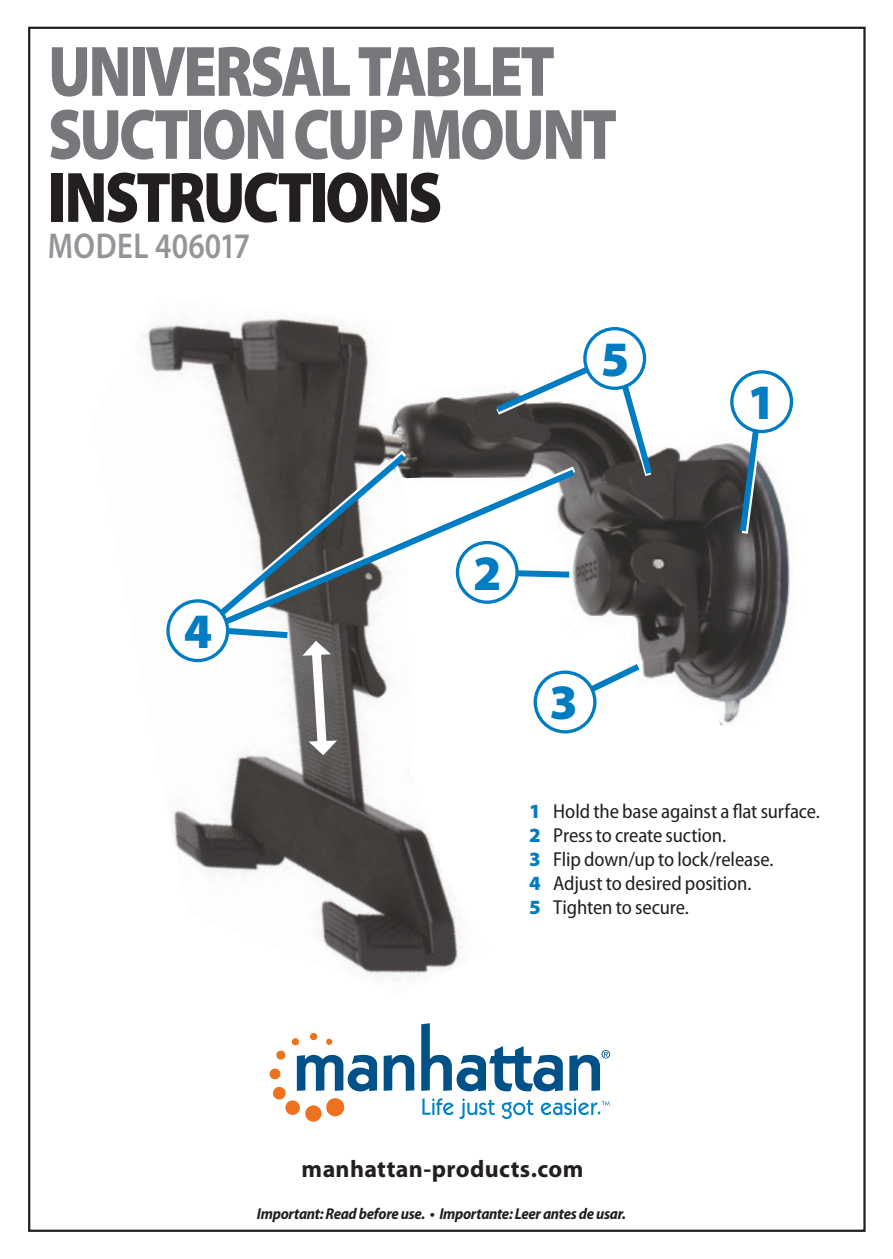
<style>
.page{position:relative;width:893px;height:1259px;background:#fff}
.page>*{position:absolute;margin:0;border:0;box-sizing:border-box;transform-origin:0 0}
.t1{font:900 72px/63px "Myriad Pro";letter-spacing:-.045em;color:#76787b;scale:.85 1}
.t2{font:900 72px "Myriad Pro";letter-spacing:-.04em;color:#231f20;scale:.85 1}
.t3{font:900 49.8px "Myriad Pro";color:#007cc2}
.t4{font:600 36px "Myriad Pro";letter-spacing:.005em;color:#939598;scale:.85 1}
.t5{font:700 24px "Myriad Pro";letter-spacing:.015em;color:#231f20}
.t6{font:semi-condensed 20.4px "Myriad Pro";letter-spacing:-.005em;color:#231f20}
.t7{font:italic 700 semi-condensed 15.6px "Myriad Pro";letter-spacing:-.02em;color:#231f20}
.s1{font-weight:900;font-stretch:normal;color:#007cc2}
</style>
<div class="page">
<svg style="left:384px;top:1055px;width:30px;height:35px"></svg>
<svg style="left:421px;top:1023px;width:142px;height:68px"></svg>
<div style="left:270px;top:1068px;width:11px;height:11px;background:#ed711f;border-radius:50%"></div>
<div style="left:305px;top:1105px;width:17px;height:16px;background:#ed711f;border-radius:50%"></div>
<svg style="left:569px;top:1050px;width:41px;height:40px"></svg>
<svg style="left:272px;top:1033px;width:105px;height:84px"></svg>
<svg style="left:422px;top:1098px;width:73px;height:21px"></svg>
<svg style="left:502px;top:1099px;width:32px;height:20px"></svg>
<svg style="left:541px;top:1098px;width:69px;height:17px"></svg>
<img style="left:488px;top:364px;width:306px;height:365px">
<img style="left:146px;top:317px;width:342px;height:661px">
<svg style="left:212px;top:444px;width:201px;height:311px"></svg>
<svg style="left:581px;top:659px;width:65px;height:39px"></svg>
<div style="left:535px;top:672px;width:60px;height:60px;background:#fff;border-radius:50%"></div>
<div style="left:534px;top:670px;width:62px;height:63px;border:3px solid #007cc2;border-radius:50%"></div>
<svg style="left:736px;top:420px;width:29px;height:120px"></svg>
<div style="left:732px;top:372px;width:59px;height:59px;background:#fff;border-radius:50%"></div>
<div style="left:730px;top:370px;width:63px;height:63px;border:3px solid #007cc2;border-radius:50%"></div>
<svg style="left:615px;top:373px;width:41px;height:110px"></svg>
<svg style="left:490px;top:364px;width:108px;height:56px"></svg>
<div style="left:585px;top:329px;width:59px;height:59px;background:#fff;border-radius:50%"></div>
<div style="left:583px;top:327px;width:63px;height:63px;border:3px solid #007cc2;border-radius:50%"></div>
<svg style="left:217px;top:461px;width:365px;height:166px"></svg>
<svg style="left:216px;top:464px;width:365px;height:166px"></svg>
<div style="left:168px;top:601px;width:60px;height:59px;background:#fff;border-radius:50%"></div>
<div style="left:166px;top:599px;width:63px;height:63px;border:3px solid #007cc2;border-radius:50%"></div>
<p class="t1" style="left:48px;top:41px;width:671px">UNIVERSAL TABLET<br>SUCTION CUP MOUNT</p>
<p class="t2" style="left:48px;top:157px;width:465px">INSTRUCTIONS</p>
<p class="t4" style="left:48px;top:226px;width:239px">MODEL 406017</p>
<p class="t3" style="left:184px;top:603px;width:30px">4</p>
<p class="t3" style="left:601px;top:331px;width:30px">5</p>
<p class="t3" style="left:747px;top:374px;width:30px">1</p>
<p class="t3" style="left:473px;top:544px;width:30px">2</p>
<p class="t3" style="left:549px;top:673px;width:30px">3</p>
<p class="t6" style="left:529px;top:800px;width:292px"><span class="s1">1</span> Hold the base against a flat surface.</p>
<p class="t6" style="left:529px;top:824px;width:198px"><span class="s1">2</span> Press to create suction.</p>
<p class="t6" style="left:529px;top:848px;width:246px"><span class="s1">3</span> Flip down/up to lock/release.</p>
<p class="t6" style="left:529px;top:872px;width:224px"><span class="s1">4</span> Adjust to desired position.</p>
<p class="t6" style="left:529px;top:896px;width:161px"><span class="s1">5</span> Tighten to secure.</p>
<p class="t5" style="left:302px;top:1156px;width:283px">manhattan-products.com</p>
<p class="t7" style="left:257px;top:1205px;width:371px">Important: Read before use. • Importante: Leer antes de usar.</p>
</div>
